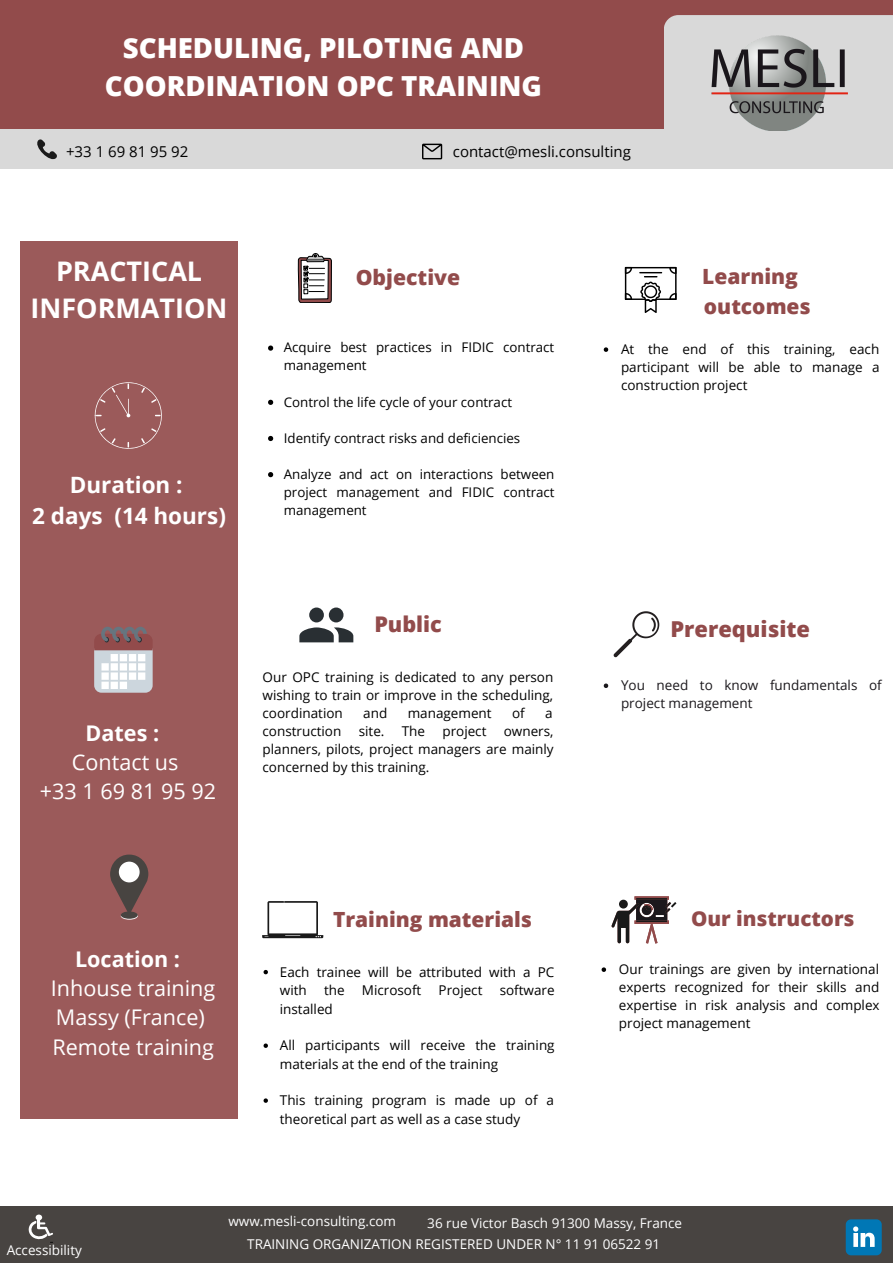
<style>
.page{position:relative;width:893px;height:1264px;background:#fff}
.page>*{position:absolute;margin:0;border:0;box-sizing:border-box;transform-origin:0 0}
.t1{font:800 27.6px/38px "Open Sans";color:#fff;text-align:center}
.t2{font:700 27px/37px "Open Sans";color:#fff;text-align:center}
.t3{font:700 22.5px "Open Sans";color:#fff}
.t4{font:800 21.9px "Open Sans";color:#924b4b}
.t5{font:21.6px "Open Sans";color:#fff}
.t6{font:700 21.6px "Open Sans";color:#fff}
.t7{font:800 21.6px "Open Sans";color:#924b4b}
.t8{font:800 21.15px "Open Sans";color:#924b4b}
.t9{font:800 21px/29.2px "Open Sans";color:#924b4b}
.t10{font:800 20.85px "Open Sans";color:#924b4b}
.t11{font:800 20.55px "Open Sans";color:#924b4b}
.t12{font:15px "Open Sans";color:#000}
.t13{font:13.5px/18px "Open Sans";color:#000;text-align:justify}
.t14{font:13.5px "Open Sans";color:#fff}
.t15{font:13.5px/18px "Open Sans";color:#1b181c}
.t16{font:13.35px/18px "Open Sans";color:#000}
.s1{color:#fff}
</style>
<div class="page">
<div style="left:21px;top:241px;width:217px;height:878px;background:#9b5a5a"></div>
<svg style="left:95px;top:382px;width:67px;height:67px"></svg>
<svg style="left:94px;top:626px;width:59px;height:66px"></svg>
<svg style="left:121px;top:912px;width:17px;height:7px"></svg>
<div style="left:121px;top:911px;width:17px;height:7px;background:#484441;border-radius:50%"></div>
<svg style="left:110px;top:854px;width:38px;height:61px"></svg>
<div style="left:119px;top:861px;width:21px;height:21px;background:#fff;border-radius:50%"></div>
<div style="left:0;top:0;width:892px;height:138px;background:#924b4b"></div>
<div style="left:663px;top:15px;width:229px;height:115px;background:#d9d9d9"></div>
<div style="left:0;top:130px;width:892px;height:39px;background:#d9d9d9"></div>
<img style="left:692px;top:15px;width:178px;height:115px">
<svg style="left:268px;top:345px;width:5px;height:6px"></svg>
<svg style="left:268px;top:400px;width:5px;height:5px"></svg>
<svg style="left:268px;top:436px;width:5px;height:5px"></svg>
<svg style="left:268px;top:472px;width:5px;height:5px"></svg>
<svg style="left:603px;top:347px;width:5px;height:5px"></svg>
<svg style="left:263px;top:969px;width:5px;height:5px"></svg>
<svg style="left:263px;top:1043px;width:5px;height:4px"></svg>
<svg style="left:263px;top:1098px;width:5px;height:4px"></svg>
<svg style="left:298px;top:253px;width:34px;height:50px"></svg>
<svg style="left:624px;top:267px;width:52px;height:46px"></svg>
<svg style="left:299px;top:607px;width:54px;height:35px"></svg>
<svg style="left:262px;top:901px;width:61px;height:37px"></svg>
<svg style="left:613px;top:611px;width:46px;height:46px"></svg>
<svg style="left:601px;top:967px;width:5px;height:4px"></svg>
<svg style="left:611px;top:896px;width:65px;height:47px"></svg>
<svg style="left:37px;top:139px;width:20px;height:21px"></svg>
<svg style="left:422px;top:144px;width:20px;height:15px"></svg>
<div style="left:0;top:1205px;width:892px;height:57px;background:#484441"></div>
<svg style="left:603px;top:683px;width:5px;height:5px"></svg>
<svg style="left:28px;top:1214px;width:25px;height:26px"></svg>
<svg style="left:845px;top:1219px;width:36px;height:36px"></svg>
<p class="t1" style="left:105px;top:29px;width:438px">SCHEDULING, PILOTING AND<br>COORDINATION OPC TRAINING</p>
<p class="t12" style="left:66px;top:141px;width:124px">+33 1 69 81 95 92</p>
<p class="t12" style="left:453px;top:141px;width:179px">contact@mesli.consulting</p>
<p class="t2" style="left:31px;top:252px;width:198px">PRACTICAL<br>INFORMATION</p>
<p class="t8" style="left:356px;top:263px;width:106px">Objective</p>
<p class="t9" style="left:667px;top:261px;width:145px;text-indent:35px">Learning<br><span class="s1">SSS</span>outcomes</p>
<p class="t3" style="left:70px;top:469px;width:114px">Duration :</p>
<p class="t3" style="left:32px;top:500px;width:195px">2 days (14 hours)</p>
<p class="t6" style="left:86px;top:717px;width:75px">Dates :</p>
<p class="t5" style="left:72px;top:746px;width:108px">Contact us</p>
<p class="t5" style="left:40px;top:776px;width:177px">+33 1 69 81 95 92</p>
<p class="t16" style="left:284px;top:338px;width:272px">Acquire best practices in FIDIC contract management</p>
<p class="t16" style="left:284px;top:392px;width:230px">Control the life cycle of your contract</p>
<p class="t16" style="left:284px;top:428px;width:238px">Identify contract risks and deficiencies</p>
<p class="t16" style="left:284px;top:465px;width:272px;text-align:justify">Analyze and act on interactions between project management and FIDIC contract management</p>
<p class="t7" style="left:374px;top:609px;width:69px">Public</p>
<p class="t13" style="left:262px;top:667px;width:292px">Our OPC training is dedicated to any person wishing to train or improve in the scheduling, coordination</p>
<p class="t13" style="left:363px;top:703px;width:26px">and</p>
<p class="t13" style="left:407px;top:703px;width:85px">management</p>
<p class="t13" style="left:512px;top:703px;width:14px">of</p>
<p class="t13" style="left:545px;top:703px;width:9px">a</p>
<p class="t13" style="left:262px;top:721px;width:80px">construction</p>
<p class="t13" style="left:359px;top:721px;width:27px">site.</p>
<p class="t13" style="left:402px;top:721px;width:25px">The</p>
<p class="t13" style="left:442px;top:721px;width:46px">project</p>
<p class="t13" style="left:262px;top:721px;width:292px;text-indent:241px">owners, planners, pilots, project managers are mainly concerned by this training.</p>
<p class="t6" style="left:75px;top:943px;width:106px">Location :</p>
<p class="t5" style="left:51px;top:972px;width:166px">Inhouse training</p>
<p class="t5" style="left:56px;top:1002px;width:150px">Massy (France)</p>
<p class="t5" style="left:52px;top:1031px;width:163px">Remote training</p>
<p class="t10" style="left:333px;top:904px;width:200px">Training materials</p>
<p class="t13" style="left:280px;top:961px;width:276px;line-height:18.6px">Each trainee will be attributed with a PC with</p>
<p class="t13" style="left:324px;top:980px;width:22px">the</p>
<p class="t13" style="left:362px;top:980px;width:61px">Microsoft</p>
<p class="t13" style="left:438px;top:980px;width:45px">Project</p>
<p class="t13" style="left:499px;top:980px;width:56px">software</p>
<p class="t13" style="left:280px;top:999px;width:54px">installed</p>
<p class="t13" style="left:280px;top:1035px;width:276px;line-height:18.6px">All participants will receive the training materials at the end of the training</p>
<p class="t13" style="left:280px;top:1090px;width:276px;line-height:18.6px">This training program is made up of a theoretical part as well as a case study</p>
<p class="t13" style="left:621px;top:340px;width:260px">At the end of this training, each participant will be able to manage a construction project</p>
<p class="t4" style="left:670px;top:613px;width:141px">Prerequisite</p>
<p class="t15" style="left:621px;top:676px;width:262px">You need to know fundamentals of project management</p>
<p class="t11" style="left:691px;top:903px;width:165px">Our instructors</p>
<p class="t13" style="left:619px;top:959px;width:262px">Our trainings are given by international experts recognized for their skills and expertise in risk analysis and complex project management</p>
<p class="t14" style="left:7px;top:1240px;width:77px">Accessibility</p>
<p class="t14" style="left:228px;top:1211px;width:169px">www.mesli-consulting.com</p>
<p class="t14" style="left:427px;top:1213px;width:256px">36 rue Victor Basch 91300 Massy, France</p>
<p class="t14" style="left:247px;top:1234px;width:414px">TRAINING ORGANIZATION REGISTERED UNDER N° 11 91 06522 91</p>
<p class="t14" style="left:203px;top:1237px;width:435px">ORGANISME DE FORMATION ENREGISTRÉ SOUS LE N°11 91 06522 91</p>
</div>
